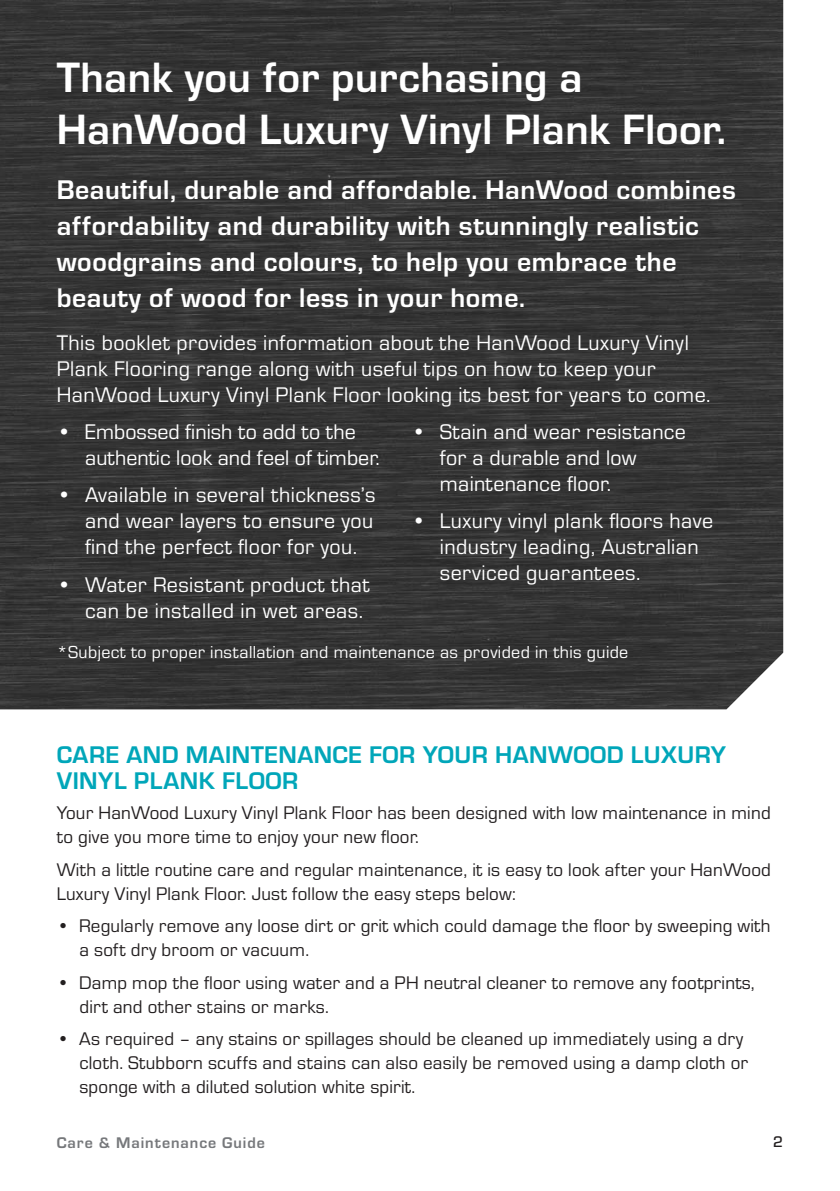
<style>
.page{position:relative;width:840px;height:1191px;background:#fff}
.page>*{position:absolute;margin:0;border:0;box-sizing:border-box;transform-origin:0 0}
.Heading{font:700 44px/52px "Eurostile T";letter-spacing:.01em;color:#fff}
.Body_Copy{font:700 28px/36px "Eurostile T";letter-spacing:.02em;color:#fff}
.Heading-2{font:700 25px/26px "Eurostile T";letter-spacing:.02em;color:#00a6b9}
.Body_Copy-2{font:22px/26px "Eurostile T";letter-spacing:.02em;color:#fff}
.Body_Copy-3{font:22px/26px "Eurostile T";color:#fff}
.Body_Copy-4{font:19px/24px "Eurostile T";letter-spacing:.01em;color:#231f20}
.Body_Copy-5{font:18px "Eurostile T";letter-spacing:.02em;color:#fff}
.t1{font:700 16px "Eurostile T";letter-spacing:.06em;color:#76787b}
.t2{font:500 16px "Eurostile T";color:#231f20}
</style>
<div class="page">
<img style="left:0;top:0;width:782px;height:709px">
<p class="Heading" style="left:57px;top:51px;width:670px">Thank you for purchasing a<br>HanWood Luxury Vinyl Plank Floor.</p>
<p class="Body_Copy" style="left:57px;top:171px;width:680px">Beautiful, durable and affordable. HanWood combines affordability and durability with stunningly realistic woodgrains and colours, to help you embrace the beauty of wood for less in your home.</p>
<p class="Body_Copy-2" style="left:57px;top:329px;width:655px">This booklet provides information about the HanWood Luxury Vinyl<br>Plank Flooring range along with useful tips on how to keep your<br>HanWood Luxury Vinyl Plank Floor looking its best for years to come.</p>
<p class="Body_Copy-3" style="left:85px;top:419px;width:296px;text-indent:-28px">• Embossed finish to add to the authentic look and feel of timber.</p>
<p class="Body_Copy-2" style="left:85px;top:482px;width:291px;text-align:justify;text-indent:-28px">• Available in several thickness’s and wear layers to ensure you find the perfect floor for you.</p>
<p class="Body_Copy-2" style="left:57px;top:571px;width:314px;text-align:right">• Water Resistant product that can be installed in wet areas.</p>
<p class="Body_Copy-2" style="left:439px;top:419px;width:247px;text-indent:-28px">• Stain and wear resistance for a durable and low maintenance floor.</p>
<p class="Body_Copy-2" style="left:439px;top:508px;width:275px;text-indent:-28px">• Luxury vinyl plank floors have industry leading, Australian serviced guarantees.</p>
<p class="Body_Copy-5" style="left:57px;top:642px;width:572px">*Subject to proper installation and maintenance as provided in this guide</p>
<p class="Heading-2" style="left:57px;top:742px;width:670px">CARE AND MAINTENANCE FOR YOUR HANWOOD LUXURY<br>VINYL PLANK FLOOR</p>
<p class="Body_Copy-4" style="left:57px;top:801px;width:715px">Your HanWood Luxury Vinyl Plank Floor has been designed with low maintenance in mind to give you more time to enjoy your new floor.</p>
<p class="Body_Copy-4" style="left:57px;top:857px;width:715px">With a little routine care and regular maintenance, it is easy to look after your HanWood<br>Luxury Vinyl Plank Floor. Just follow the easy steps below:</p>
<p class="Body_Copy-4" style="left:79px;top:914px;width:692px;text-indent:-23px">• Regularly remove any loose dirt or grit which could damage the floor by sweeping with a soft dry broom or vacuum.</p>
<p class="Body_Copy-4" style="left:79px;top:970px;width:676px;text-indent:-23px">• Damp mop the floor using water and a PH neutral cleaner to remove any footprints, dirt and other stains or marks.</p>
<p class="Body_Copy-4" style="left:79px;top:1027px;width:669px;text-indent:-23px">• As required – any stains or spillages should be cleaned up immediately using a dry cloth. Stubborn scuffs and stains can also easily be removed using a damp cloth or sponge with a diluted solution white spirit.</p>
<p class="t1" style="left:57px;top:1133px;width:210px">Care &amp; Maintenance Guide</p>
<p class="t2" style="left:772px;top:1133px;width:11px">2</p>
</div>
